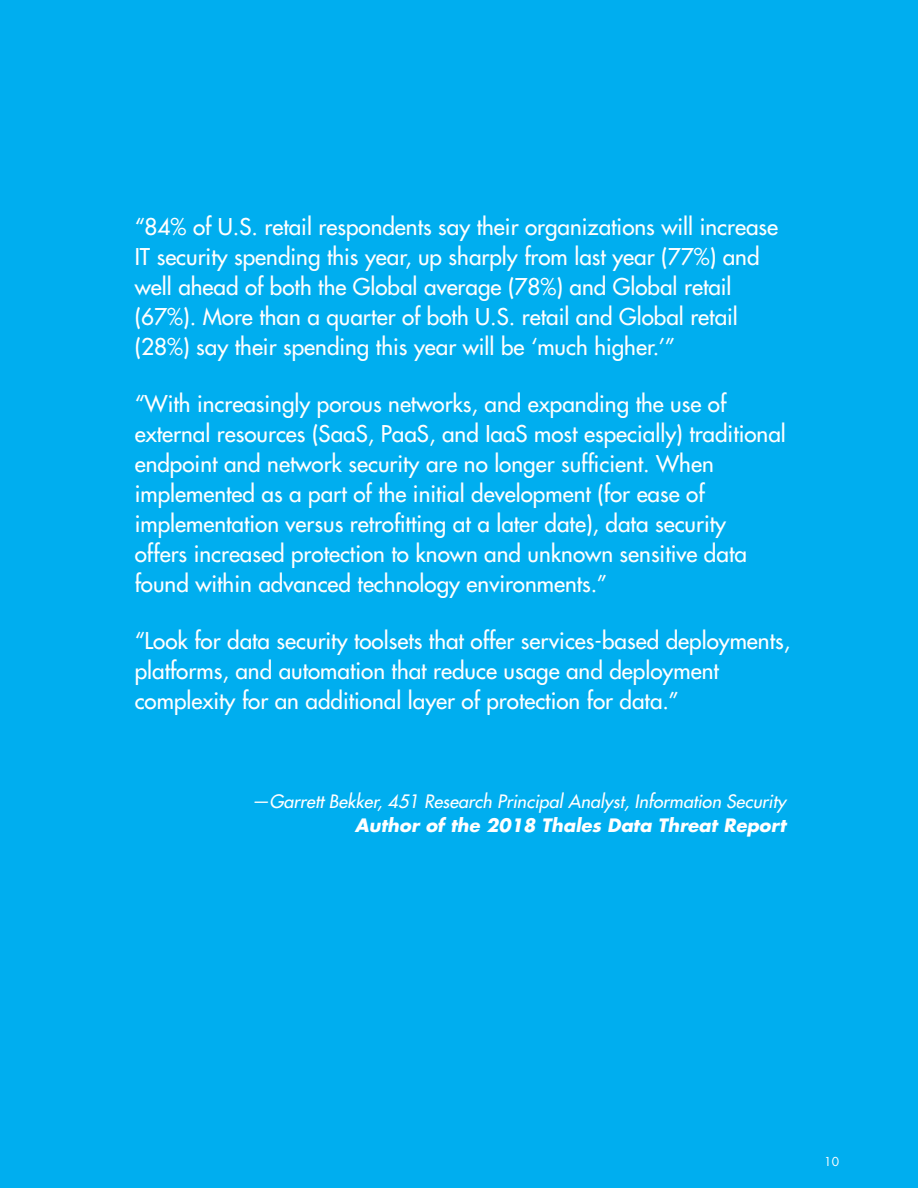
<style>
.page{position:relative;width:918px;height:1188px;background:#00aeef}
.page>*{position:absolute;margin:0;border:0;box-sizing:border-box;transform-origin:0 0}
.t1{font:500 22.5px/30px "Futura Std";color:#fff}
.t2{font:italic 500 18px "Futura Std";color:#fff}
.t3{font:italic 700 18px "Futura Std";color:#fff}
.t4{font:12px "Futura Std";color:#fff}
</style>
<div class="page">
<p class="t1" style="left:135px;top:211px;width:645px">“84% of U.S. retail respondents say their organizations will increase IT security spending this year, up sharply from last year (77%) and well ahead of both the Global average (78%) and Global retail (67%). More than a quarter of both U.S. retail and Global retail (28%) say their spending this year will be ‘much higher.’”</p>
<p class="t1" style="left:135px;top:388px;width:653px">“With increasingly porous networks, and expanding the use of external resources (SaaS, PaaS, and IaaS most especially) traditional endpoint and network security are no longer sufficient. When implemented as a part of the initial development (for ease of implementation versus retrofitting at a later date), data security<br>offers increased protection to known and unknown sensitive data found within advanced technology environments.”</p>
<p class="t1" style="left:135px;top:625px;width:657px">“Look for data security toolsets that offer services-based deployments, platforms, and automation that reduce usage and deployment complexity for an additional layer of protection for data.”</p>
<p class="t2" style="left:252px;top:790px;width:536px">—Garrett Bekker, 451 Research Principal Analyst, Information Security</p>
<p class="t3" style="left:355px;top:813px;width:432px">Author of the 2018 Thales Data Threat Report</p>
<p class="t4" style="left:824px;top:1154px;width:16px">10</p>
</div>
